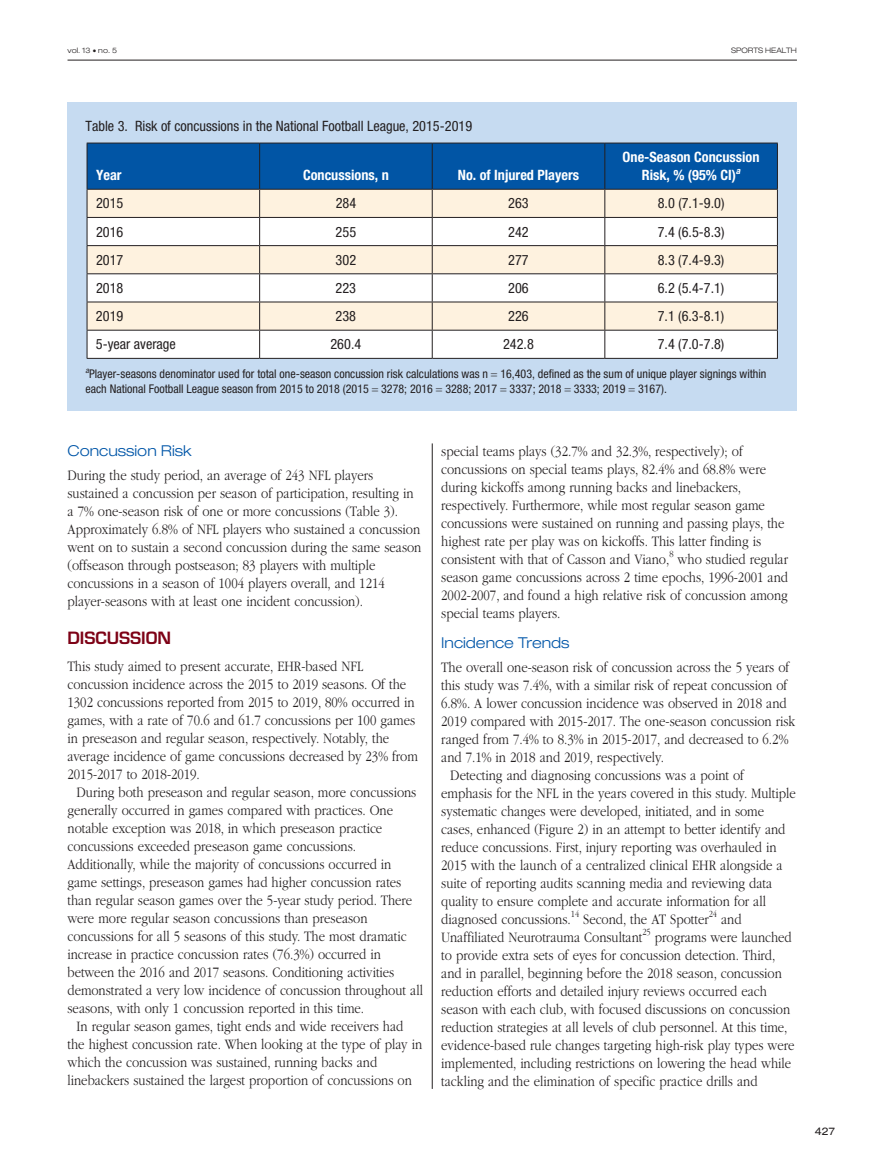
<style>
.page{position:relative;width:878px;height:1175px;background:#fff}
.page>*{position:absolute;margin:0;border:0;box-sizing:border-box;transform-origin:0 0}
.t1{font:600 16.5px "Eurostile LT Std";letter-spacing:-.005em;color:#7d0216}
.t2{font:300 15px/18px "ITC Garamond Std";color:#231f20;scale:.85 1}
.t3{font:300 expanded 15px "Helvetica Neue LT Std";color:#0156a8}
.t4{font:condensed 14.25px "Helvetica Neue LT Std";color:#231f20}
.t5{font:700 condensed 14.25px/18px "Helvetica Neue LT Std";color:#fff;text-align:center}
.t6{font:condensed 12px/15px "Helvetica Neue LT Std";color:#231f20}
.t7{font:expanded 10.5px "Helvetica Neue LT Std";color:#231f20}
.t8{font:300 9.75px "ITC Garamond Std";color:#231f20;scale:.85 1}
.t9{font:300 expanded 7.5px "Helvetica Neue LT Std";color:#231f20}
</style>
<div class="page">
<hr style="left:68px;top:60px;width:728px;height:1px;background:#231f20">
<hr style="left:432px;top:443px;width:1px;height:645px;background:#231f20">
<div style="left:68px;top:102px;width:728px;height:309px;background:#c6dbf1"></div>
<hr style="left:87px;top:358px;width:173px;height:1px;background:#231f20">
<hr style="left:260px;top:358px;width:172px;height:1px;background:#231f20">
<hr style="left:432px;top:358px;width:172px;height:1px;background:#231f20">
<svg style="left:87px;top:143px;width:691px;height:215px;background:#c1ced7"></svg>
<hr style="left:604px;top:358px;width:173px;height:1px;background:#231f20">
<p class="t9" style="left:68px;top:46px;width:51px">vol. 13 • no. 5</p>
<p class="t9" style="left:731px;top:46px;width:67px">SPORTS HEALTH</p>
<p class="t4" style="left:86px;top:117px;width:388px">Table 3. Risk of concussions in the National Football League, 2015-2019</p>
<p class="t5" style="left:96px;top:166px;width:27px">Year</p>
<p class="t5" style="left:303px;top:166px;width:87px">Concussions, n</p>
<p class="t5" style="left:458px;top:166px;width:123px">No. of Injured Players</p>
<p class="t5" style="left:622px;top:148px;width:138px">One-Season Concussion<br>Risk, % (95% CI)<sup>a</sup></p>
<p class="t4" style="left:96px;top:195px;width:29px">2015</p>
<p class="t4" style="left:335px;top:195px;width:22px">284</p>
<p class="t4" style="left:508px;top:195px;width:22px">263</p>
<p class="t4" style="left:657px;top:195px;width:68px">8.0 (7.1-9.0)</p>
<p class="t4" style="left:96px;top:223px;width:29px">2016</p>
<p class="t4" style="left:335px;top:223px;width:22px">255</p>
<p class="t4" style="left:508px;top:223px;width:22px">242</p>
<p class="t4" style="left:657px;top:223px;width:68px">7.4 (6.5-8.3)</p>
<p class="t4" style="left:96px;top:251px;width:29px">2017</p>
<p class="t4" style="left:335px;top:251px;width:22px">302</p>
<p class="t4" style="left:508px;top:251px;width:22px">277</p>
<p class="t4" style="left:657px;top:251px;width:68px">8.3 (7.4-9.3)</p>
<p class="t4" style="left:96px;top:280px;width:29px">2018</p>
<p class="t4" style="left:335px;top:280px;width:22px">223</p>
<p class="t4" style="left:508px;top:280px;width:22px">206</p>
<p class="t4" style="left:657px;top:280px;width:68px">6.2 (5.4-7.1)</p>
<p class="t4" style="left:96px;top:308px;width:29px">2019</p>
<p class="t4" style="left:335px;top:308px;width:22px">238</p>
<p class="t4" style="left:508px;top:308px;width:22px">226</p>
<p class="t4" style="left:657px;top:308px;width:68px">7.1 (6.3-8.1)</p>
<p class="t4" style="left:96px;top:336px;width:81px">5-year average</p>
<p class="t4" style="left:330px;top:336px;width:32px">260.4</p>
<p class="t4" style="left:503px;top:336px;width:32px">242.8</p>
<p class="t4" style="left:657px;top:336px;width:68px">7.4 (7.0-7.8)</p>
<p class="t6" style="left:85px;top:366px;width:682px"><sup>a</sup>Player-seasons denominator used for total one-season concussion risk calculations was n 16,403, defined as the sum of unique player signings within each National Football League season from 2015 to 2018 (2015 3278; 2016 3288; 2017 3337; 2018 3333; 2019 3167).</p>
<p class="t3" style="left:68px;top:442px;width:126px">Concussion Risk</p>
<p class="t2" style="left:68px;top:466px;width:418px">During the study period, an average of 243 NFL players sustained a concussion per season of participation, resulting in a 7% one-season risk of one or more concussions (Table 3).<br>Approximately 6.8% of NFL players who sustained a concussion went on to sustain a second concussion during the same season (offseason through postseason; 83 players with multiple concussions in a season of 1004 players overall, and 1214 player-seasons with at least one incident concussion).</p>
<p class="t1" style="left:68px;top:627px;width:105px">DISCUSSION</p>
<p class="t2" style="left:68px;top:657px;width:413px">This study aimed to present accurate, EHR-based NFL concussion incidence across the 2015 to 2019 seasons. Of the 1302 concussions reported from 2015 to 2019, 80% occurred in games, with a rate of 70.6 and 61.7 concussions per 100 games in preseason and regular season, respectively. Notably, the average incidence of game concussions decreased by 23% from 2015-2017 to 2018-2019.</p>
<p class="t2" style="left:68px;top:783px;width:419px;text-indent:9px">During both preseason and regular season, more concussions generally occurred in games compared with practices. One notable exception was 2018, in which preseason practice concussions exceeded preseason game concussions.<br>Additionally, while the majority of concussions occurred in game settings, preseason games had higher concussion rates than regular season games over the 5-year study period. There were more regular season concussions than preseason concussions for all 5 seasons of this study. The most dramatic increase in practice concussion rates (76.3%) occurred in between the 2016 and 2017 seasons. Conditioning activities demonstrated a very low incidence of concussion throughout all seasons, with only 1 concussion reported in this time.</p>
<p class="t2" style="left:68px;top:1017px;width:419px;text-indent:9px">In regular season games, tight ends and wide receivers had the highest concussion rate. When looking at the type of play in which the concussion was sustained, running backs and linebackers sustained the largest proportion of concussions on</p>
<p class="t2" style="left:441px;top:442px;width:405px">special teams plays (32.7% and 32.3%, respectively); of concussions on special teams plays, 82.4% and 68.8% were during kickoffs among running backs and linebackers, respectively. Furthermore, while most regular season game concussions were sustained on running and passing plays, the highest rate per play was on kickoffs. This latter finding is consistent with that of Casson and Viano,</p>
<p class="t8" style="left:669px;top:549px;width:6px">8</p>
<p class="t2" style="left:441px;top:550px;width:409px;text-align:justify;text-indent:236px">who studied regular season game concussions across 2 time epochs, 1996-2001 and 2002-2007, and found a high relative risk of concussion among special teams players.</p>
<p class="t3" style="left:441px;top:633px;width:130px">Incidence Trends</p>
<p class="t2" style="left:441px;top:658px;width:411px">The overall one-season risk of concussion across the 5 years of</p>
<p class="t2" style="left:441px;top:676px;width:408px">this study was 7.4%, with a similar risk of repeat concussion of</p>
<p class="t2" style="left:441px;top:694px;width:408px">6.8%. A lower concussion incidence was observed in 2018 and</p>
<p class="t2" style="left:441px;top:712px;width:418px">2019 compared with 2015-2017. The one-season concussion risk</p>
<p class="t2" style="left:441px;top:730px;width:410px">ranged from 7.4% to 8.3% in 2015-2017, and decreased to 6.2%</p>
<p class="t2" style="left:441px;top:748px;width:263px">and 7.1% in 2018 and 2019, respectively.</p>
<p class="t2" style="left:450px;top:766px;width:347px">Detecting and diagnosing concussions was a point of</p>
<p class="t2" style="left:441px;top:784px;width:418px">emphasis for the NFL in the years covered in this study. Multiple</p>
<p class="t2" style="left:441px;top:802px;width:381px">systematic changes were developed, initiated, and in some</p>
<p class="t2" style="left:441px;top:820px;width:406px">cases, enhanced (Figure 2) in an attempt to better identify and</p>
<p class="t2" style="left:441px;top:838px;width:396px">reduce concussions. First, injury reporting was overhauled in</p>
<p class="t2" style="left:441px;top:856px;width:403px">2015 with the launch of a centralized clinical EHR alongside a</p>
<p class="t2" style="left:441px;top:874px;width:391px">suite of reporting audits scanning media and reviewing data</p>
<p class="t2" style="left:441px;top:892px;width:383px">quality to ensure complete and accurate information for all</p>
<p class="t2" style="left:441px;top:910px;width:154px">diagnosed concussions.</p>
<p class="t8" style="left:571px;top:909px;width:11px">14</p>
<p class="t2" style="left:583px;top:910px;width:149px">Second, the AT Spotter</p>
<p class="t8" style="left:708px;top:909px;width:11px">24</p>
<p class="t2" style="left:721px;top:910px;width:26px">and</p>
<p class="t2" style="left:441px;top:928px;width:238px">Unaffiliated Neurotrauma Consultant</p>
<p class="t8" style="left:642px;top:927px;width:11px">25</p>
<p class="t2" style="left:441px;top:928px;width:417px;text-indent:213px">programs were launched to provide extra sets of eyes for concussion detection. Third, and in parallel, beginning before the 2018 season, concussion reduction efforts and detailed injury reviews occurred each season with each club, with focused discussions on concussion reduction strategies at all levels of club personnel. At this time, evidence-based rule changes targeting high-risk play types were implemented, including restrictions on lowering the head while tackling and the elimination of specific practice drills and</p>
<p class="t7" style="left:814px;top:1125px;width:22px">427</p>
</div>
